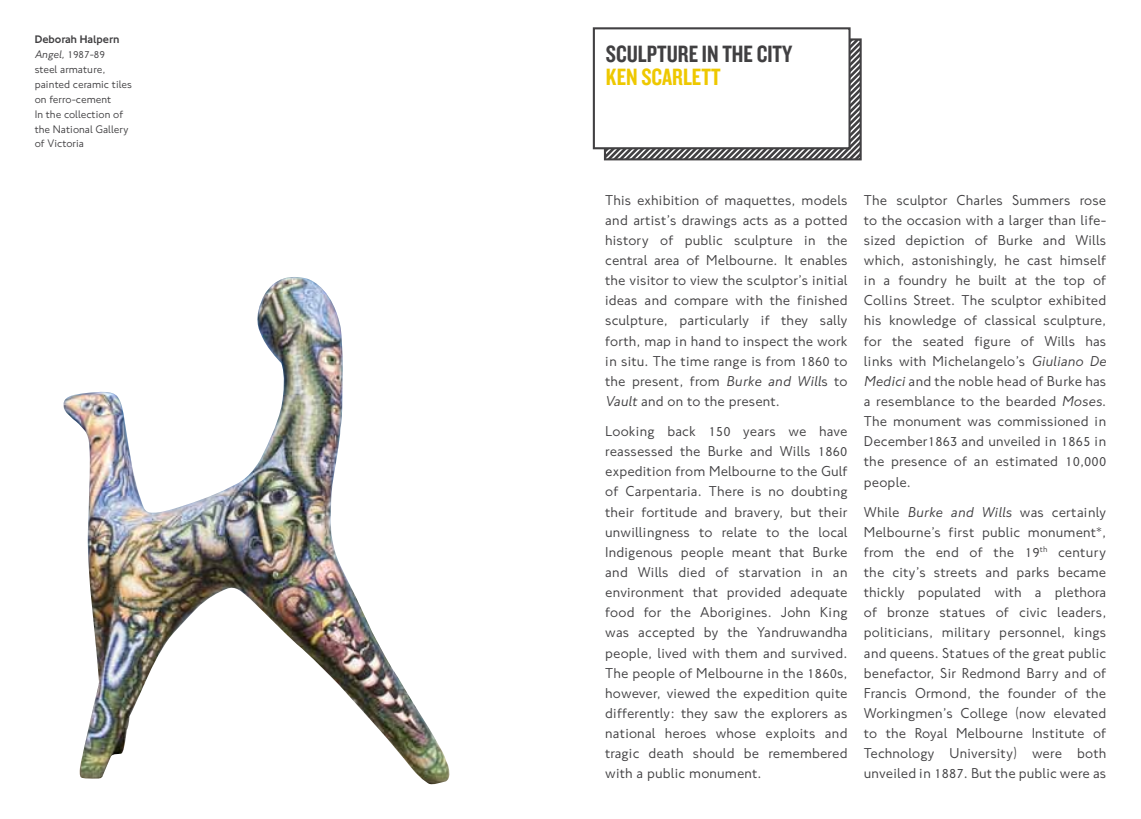
<style>
.page{position:relative;width:1141px;height:819px;background:#fff}
.page>*{position:absolute;margin:0;border:0;box-sizing:border-box;transform-origin:0 0}
.t1{font:24.5px "Knockout HTF49 Liteweight";color:#414042}
.t2{font:24.5px "Knockout HTF49 Liteweight";color:#eec800}
.t3{font:14.88px/20.1px "NJ Book Normal";letter-spacing:.01em;color:#414042;text-align:justify}
.t4{font:11.38px/14.9px "NJ Book Normal";color:#414042}
.t5{font:11.38px "NJ Medium Normal";color:#414042}
.s1{font-family:"NJ Book Italic Normal"}
</style>
<div class="page">
<svg style="left:607px;top:41px;width:252px;height:116px"></svg>
<div style="left:604px;top:38px;width:258px;height:122px;border:2px solid #414042"></div>
<div style="left:593px;top:27px;width:258px;height:122px;background:#fff;border:2px solid #414042"></div>
<img style="left:63px;top:277px;width:387px;height:508px">
<p class="t5" style="left:35px;top:31px;width:86px">Deborah Halpern</p>
<p class="t4" style="left:35px;top:47px;width:99px"><span class="s1">Angel,</span> 1987-89<br>steel armature, painted ceramic tiles on ferro-cement<br>In the collection of the National Gallery of Victoria</p>
<h1 class="t1" style="left:606px;top:41px;width:188px">SCULPTURE IN THE CITY</h1>
<h1 class="t2" style="left:606px;top:64px;width:116px">KEN SCARLETT</h1>
<p class="t3" style="left:605px;top:189px;width:244px">This exhibition of maquettes, models and artist’s drawings acts as a potted history of public sculpture in the central area of Melbourne. It enables the visitor to view the sculptor’s initial ideas and compare with the finished sculpture, particularly if they sally forth, map in hand to inspect the work in situ. The time range is from 1860 to the present, from <span class="s1">Burke and Will</span>s to <span class="s1">Vault</span> and on to the present.</p>
<p class="t3" style="left:605px;top:421px;width:244px">Looking back 150 years we have reassessed the Burke and Wills 1860 expedition from Melbourne to the Gulf of Carpentaria. There is no doubting their fortitude and bravery, but their unwillingness to relate to the local Indigenous people meant that Burke and Wills died of starvation in an environment that provided adequate food for the Aborigines. John King was accepted by the Yandruwandha people, lived with them and survived.<br>The people of Melbourne in the 1860s, however, viewed the expedition quite differently: they saw the explorers as national heroes whose exploits and tragic death should be remembered with a public monument.</p>
<p class="t3" style="left:864px;top:189px;width:244px">The sculptor Charles Summers rose to the occasion with a larger than life&shy;sized depiction of Burke and Wills which, astonishingly, he cast himself in a foundry he built at the top of Collins Street. The sculptor exhibited his knowledge of classical sculpture, for the seated figure of Wills has links with Michelangelo’s <span class="s1">Giuliano De Medici</span> and the noble head of Burke has a resemblance to the bearded <span class="s1">Moses</span>.<br>The monument was commissioned in December1863 and unveiled in 1865 in the presence of an estimated 10,000 people.</p>
<p class="t3" style="left:864px;top:501px;width:244px">While <span class="s1">Burke and Wills</span> was certainly Melbourne’s first public monument*, from the end of the 19<sup>th</sup> century the city’s streets and parks became thickly populated with a plethora of bronze statues of civic leaders, politicians, military personnel, kings and queens. Statues of the great public benefactor, Sir Redmond Barry and of Francis Ormond, the founder of the Workingmen’s College (now elevated to the Royal Melbourne Institute of Technology University) were both unveiled in 1887. But the public were as</p>
</div>
